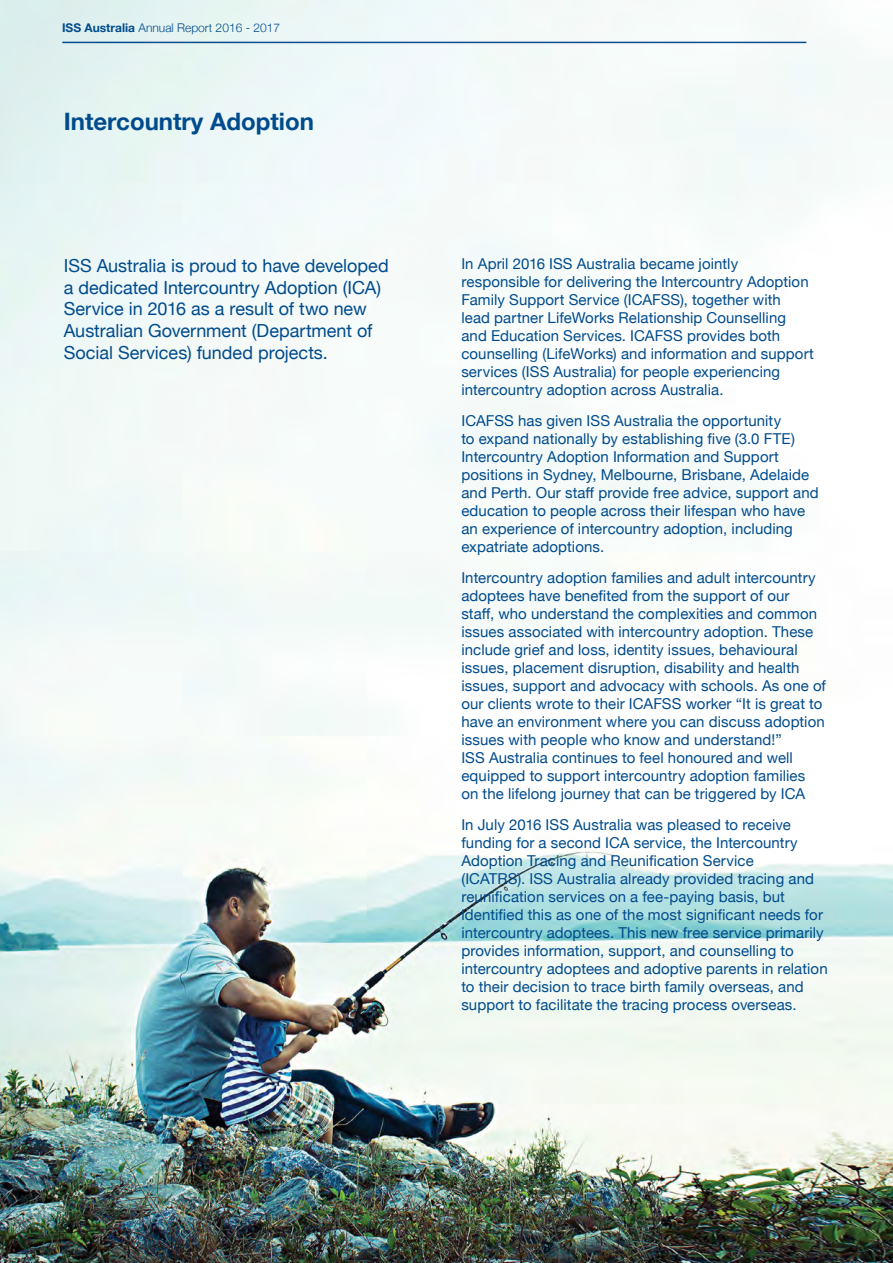
<style>
.page{position:relative;width:893px;height:1263px;background:#fff}
.page>*{position:absolute;margin:0;border:0;box-sizing:border-box;transform-origin:0 0}
.t1{font:700 24px "Helvetica Neue";color:#004b8d}
.t2{font:18px/21.6px "Helvetica Neue";color:#004b8d}
.t3{font:15px/18px "Helvetica Neue";letter-spacing:.005em;color:#004b8d}
.t4{font:300 12px "Helvetica Neue";color:#004b8d}
.s1{font-weight:700}
</style>
<div class="page">
<img style="left:0;top:0;width:893px;height:1263px">
<hr style="left:62px;top:42px;width:744px;height:1px;background:#004b8d">
<p class="t4" style="left:62px;top:18px;width:220px"><span class="s1">ISS Australia</span> Annual Report 2016 - 2017</p>
<h1 class="t1" style="left:64px;top:102px;width:252px">Intercountry Adoption</h1>
<p class="t2" style="left:64px;top:256px;width:326px">ISS Australia is proud to have developed a dedicated Intercountry Adoption (ICA)<br>Service in 2016 as a result of two new Australian Government (Department of Social Services) funded projects.</p>
<p class="t3" style="left:461px;top:256px;width:354px">In April 2016 ISS Australia became jointly responsible for delivering the Intercountry Adoption Family Support Service (ICAFSS), together with<br>lead partner LifeWorks Relationship Counselling and Education Services. ICAFSS provides both counselling (LifeWorks) and information and support services (ISS Australia) for people experiencing intercountry adoption across Australia.</p>
<p class="t3" style="left:461px;top:413px;width:359px">ICAFSS has given ISS Australia the opportunity<br>to expand nationally by establishing five (3.0 FTE)<br>Intercountry Adoption Information and Support positions in Sydney, Melbourne, Brisbane, Adelaide and Perth. Our staff provide free advice, support and education to people across their lifespan who have an experience of intercountry adoption, including expatriate adoptions.</p>
<p class="t3" style="left:461px;top:569px;width:366px">Intercountry adoption families and adult intercountry adoptees have benefited from the support of our staff, who understand the complexities and common issues associated with intercountry adoption. These include grief and loss, identity issues, behavioural issues, placement disruption, disability and health issues, support and advocacy with schools. As one of our clients wrote to their ICAFSS worker “It is great to have an environment where you can discuss adoption issues with people who know and understand!”<br>ISS Australia continues to feel honoured and well equipped to support intercountry adoption families on the lifelong journey that can be triggered by ICA</p>
<p class="t3" style="left:461px;top:816px;width:368px">In July 2016 ISS Australia was pleased to receive funding for a second ICA service, the Intercountry Adoption Tracing and Reunification Service<br>(ICATRS). ISS Australia already provided tracing and reunification services on a fee-paying basis, but identified this as one of the most significant needs for intercountry adoptees. This new free service primarily provides information, support, and counselling to intercountry adoptees and adoptive parents in relation to their decision to trace birth family overseas, and support to facilitate the tracing process overseas.</p>
</div>
